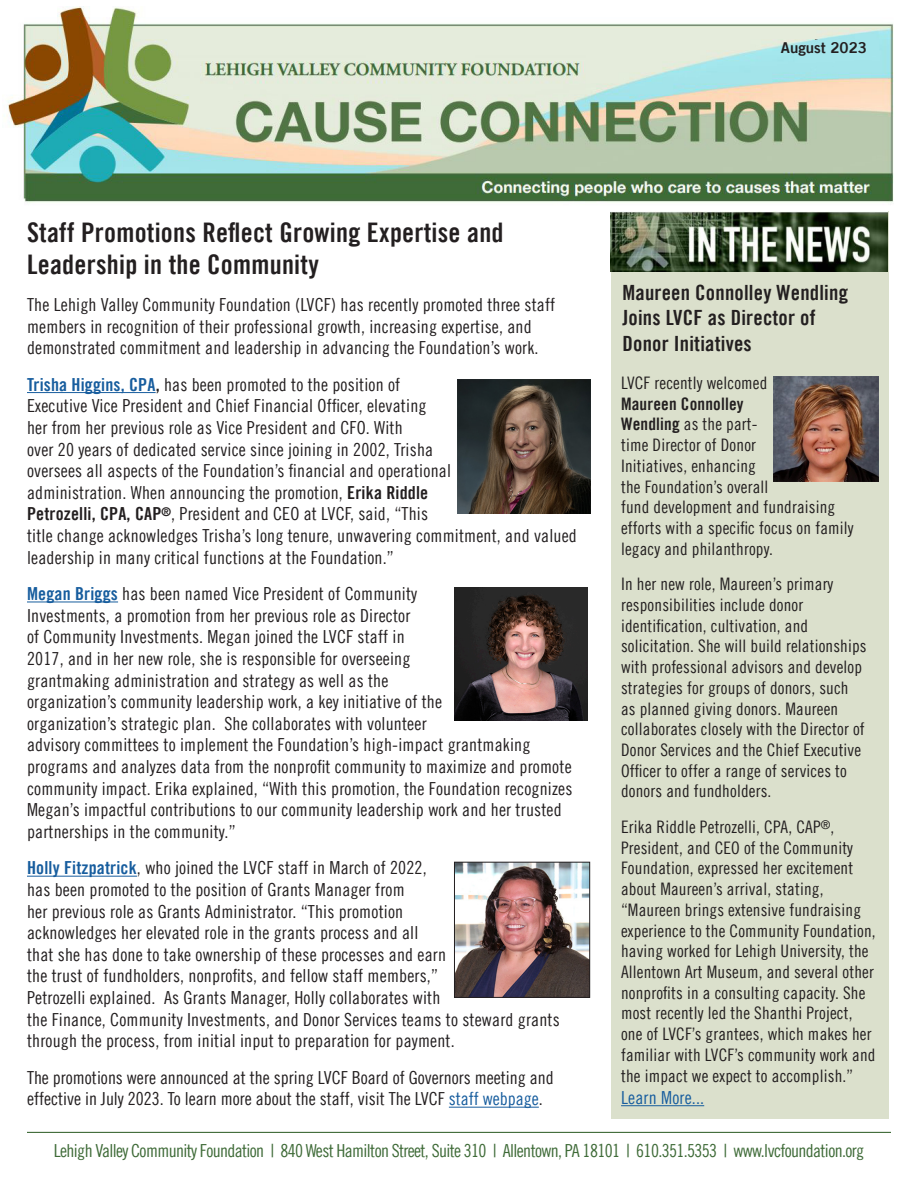
<style>
.page{position:relative;width:918px;height:1188px;background:#fff}
.page>*{position:absolute;margin:0;border:0;box-sizing:border-box;transform-origin:0 0}
.t1{font:27px/32.4px "Trade Gothic LT Bold Cond Twenty";letter-spacing:.01em;color:#231f20}
.t2{font:21px/25.2px "Trade Gothic LT Bold Cond Twenty";letter-spacing:.01em;color:#231f20}
.t3{font:18px/21.6px "Trade Gothic LT Cond Eighteen";letter-spacing:.01em;color:#231f20}
.t4{font:18px "Trade Gothic LT Cond Eighteen";letter-spacing:-.035em;color:#3f6b38}
.t5{font:18px "Trade Gothic LT Cond Eighteen";letter-spacing:.01em;color:#175d9e}
.t6{font:17.25px/20.7px "Trade Gothic LT Cond Eighteen";letter-spacing:.01em;color:#231f20}
.t7{font:15px "Trade Gothic LT Bold Two";color:#231f20}
.s1{font-family:"Trade Gothic LT Bold Cond Twenty";color:#175d9e}
.s2{font-family:"Trade Gothic LT Bold Cond Twenty"}
.s3{color:#175d9e}
</style>
<div class="page">
<img style="left:7px;top:7px;width:887px;height:196px">
<hr style="left:27px;top:1132px;width:864px;height:1px;background:#3f6b38">
<hr style="left:27px;top:392px;width:129px;height:1px;background:#175d9e">
<hr style="left:27px;top:602px;width:91px;height:1px;background:#175d9e">
<hr style="left:27px;top:876px;width:110px;height:1px;background:#175d9e">
<hr style="left:449px;top:1107px;width:90px;height:1px;background:#175d9e">
<img style="left:456px;top:864px;width:132px;height:132px">
<div style="left:454px;top:862px;width:136px;height:136px;border:1px solid #231f20"></div>
<img style="left:455px;top:587px;width:133px;height:133px">
<img style="left:458px;top:380px;width:133px;height:133px">
<div style="left:611px;top:212px;width:277px;height:907px;background:#dbe0cc"></div>
<hr style="left:621px;top:1105px;width:83px;height:1px;background:#175d9e">
<img style="left:773px;top:377px;width:105px;height:105px">
<img style="left:611px;top:212px;width:276px;height:60px">
<p class="t7" style="left:781px;top:38px;width:88px">August 2023</p>
<p class="t1" style="left:27px;top:216px;width:478px">Staff Promotions Reflect Growing Expertise and<br>Leadership in the Community</p>
<p class="t3" style="left:27px;top:294px;width:530px">The Lehigh Valley Community Foundation (LVCF) has recently promoted three staff members in recognition of their professional growth, increasing expertise, and demonstrated commitment and leadership in advancing the Foundation’s work.</p>
<p class="t3" style="left:27px;top:373px;width:551px"><span class="s1">Trisha Higgins, CPA</span><span class="s2">,</span> has been promoted to the position of<br>Executive Vice President and Chief Financial Officer, elevating<br>her from her previous role as Vice President and CFO. With<br>over 20 years of dedicated service since joining in 2002, Trisha<br>oversees all aspects of the Foundation’s financial and operational<br>administration. When announcing the promotion, <span class="s2">Erika Riddle<br>Petrozelli, CPA, CAP</span><sup>®</sup>, President and CEO at LVCF, said, “This<br>title change acknowledges Trisha’s long tenure, unwavering commitment, and valued leadership in many critical functions at the Foundation.”</p>
<p class="t3" style="left:27px;top:583px;width:547px"><span class="s1">Megan Briggs</span> has been named Vice President of Community<br>Investments, a promotion from her previous role as Director<br>of Community Investments. Megan joined the LVCF staff in<br>2017, and in her new role, she is responsible for overseeing<br>grantmaking administration and strategy as well as the<br>organization’s community leadership work, a key initiative of the<br>organization’s strategic plan. She collaborates with volunteer<br>advisory committees to implement the Foundation’s high-impact grantmaking programs and analyzes data from the nonprofit community to maximize and promote community impact. Erika explained, “With this promotion, the Foundation recognizes Megan’s impactful contributions to our community leadership work and her trusted partnerships in the community.”</p>
<p class="t3" style="left:27px;top:857px;width:534px"><span class="s1">Holly Fitzpatrick</span>, who joined the LVCF staff in March of 2022,<br>has been promoted to the position of Grants Manager from<br>her previous role as Grants Administrator. “This promotion<br>acknowledges her elevated role in the grants process and all<br>that she has done to take ownership of these processes and earn<br>the trust of fundholders, nonprofits, and fellow staff members,”<br>Petrozelli explained. As Grants Manager, Holly collaborates with<br>the Finance, Community Investments, and Donor Services teams to steward grants through the process, from initial input to preparation for payment.</p>
<p class="t3" style="left:27px;top:1066px;width:528px">The promotions were announced at the spring LVCF Board of Governors meeting and effective in July 2023. To learn more about the staff, visit The LVCF <span class="s3">staff webpage</span>.</p>
<p class="t2" style="left:622px;top:280px;width:227px">Maureen Connolley Wendling<br>Joins LVCF as Director of<br>Donor Initiatives</p>
<p class="t6" style="left:621px;top:372px;width:234px">LVCF recently welcomed<br><span class="s2">Maureen Connolley<br>Wendling</span> as the part-<br>time Director of Donor<br>Initiatives, enhancing<br>the Foundation’s overall<br>fund development and fundraising efforts with a specific focus on family legacy and philanthropy.</p>
<p class="t6" style="left:621px;top:574px;width:247px">In her new role, Maureen’s primary responsibilities include donor identification, cultivation, and solicitation. She will build relationships with professional advisors and develop strategies for groups of donors, such as planned giving donors. Maureen collaborates closely with the Director of Donor Services and the Chief Executive Officer to offer a range of services to donors and fundholders.</p>
<p class="t6" style="left:621px;top:816px;width:256px">Erika Riddle Petrozelli, CPA, CAP<sup>®</sup>, President, and CEO of the Community Foundation, expressed her excitement about Maureen’s arrival, stating, “Maureen brings extensive fundraising experience to the Community Foundation, having worked for Lehigh University, the Allentown Art Museum, and several other nonprofits in a consulting capacity. She most recently led the Shanthi Project, one of LVCF’s grantees, which makes her familiar with LVCF’s community work and the impact we expect to accomplish.”</p>
<p class="t5" style="left:621px;top:1087px;width:85px">Learn More...</p>
<p class="t4" style="left:54px;top:1140px;width:812px">Lehigh Valley Community Foundation | 840 West Hamilton Street, Suite 310 | Allentown, PA 18101 | 610.351.5353 | www.lvcfoundation.org</p>
</div>
